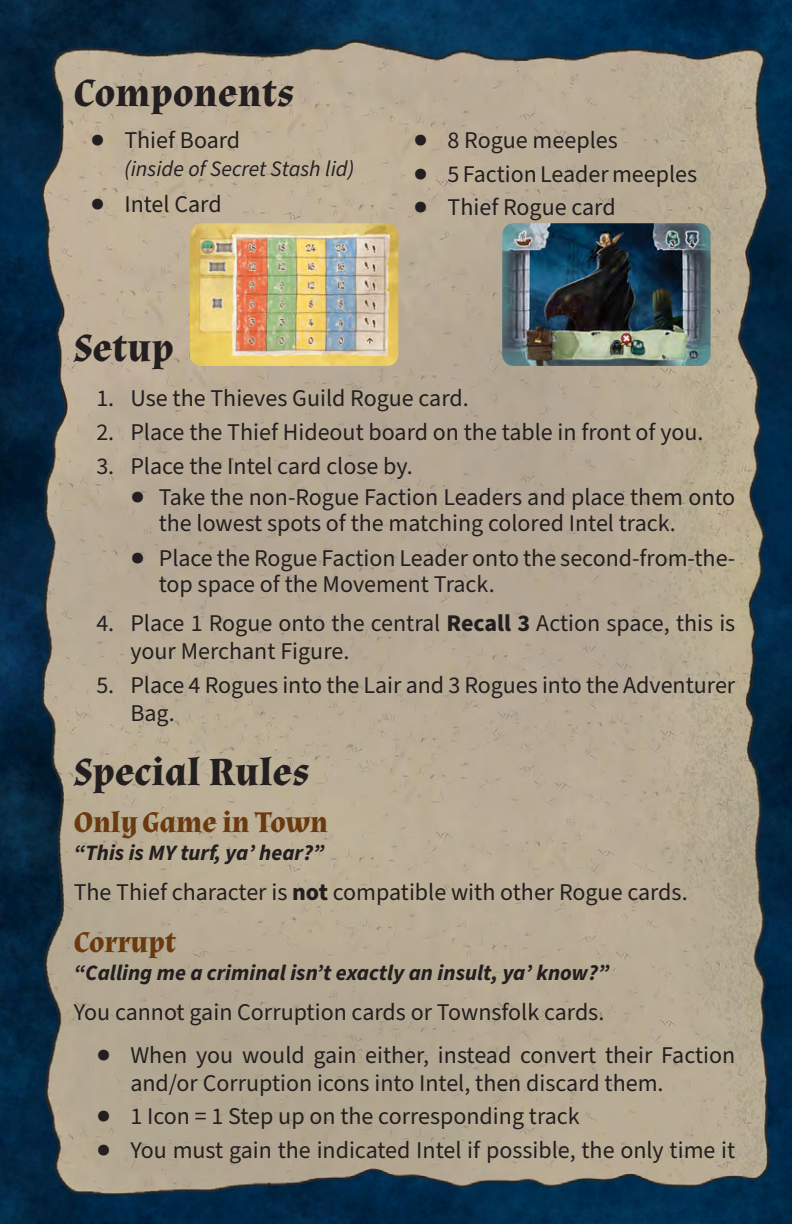
<style>
.page{position:relative;width:792px;height:1224px;background:#fff}
.page>*{position:absolute;margin:0;border:0;box-sizing:border-box;transform-origin:0 0}
.t1{font:700 40px "Almendra";letter-spacing:.01em;color:#231f20}
.t2{font:700 30px "Almendra";color:#6a390e}
.t3{font:24px/28px "Source Sans Pro";color:#231f20}
.t4{font:italic 700 22px "Source Sans Pro";color:#231f20}
.t5{font:italic 22px "Source Sans Pro";color:#231f20}
.s1{font-weight:700}
</style>
<div class="page">
<img style="left:0;top:0;width:792px;height:1224px">
<img style="left:41px;top:40px;width:728px;height:1158px">
<img style="left:190px;top:223px;width:208px;height:143px">
<img style="left:502px;top:223px;width:209px;height:143px">
<h1 class="t1" style="left:74px;top:70px;width:222px">Components</h1>
<p class="t3" style="left:90px;top:127px;width:151px">● Thief Board</p>
<p class="t5" style="left:124px;top:154px;width:231px">(inside of Secret Stash lid)</p>
<p class="t3" style="left:90px;top:191px;width:133px">● Intel Card</p>
<p class="t3" style="left:414px;top:127px;width:206px">● 8 Rogue meeples</p>
<p class="t3" style="left:414px;top:160px;width:285px">● 5 Faction Leader meeples</p>
<p class="t3" style="left:414px;top:194px;width:204px">● Thief Rogue card</p>
<h1 class="t1" style="left:74px;top:325px;width:102px">Setup</h1>
<p class="t3" style="left:96px;top:385px;width:374px">1. Use the Thieves Guild Rogue card.</p>
<p class="t3" style="left:96px;top:419px;width:609px">2. Place the Thief Hideout board on the table in front of you.</p>
<p class="t3" style="left:96px;top:453px;width:318px">3. Place the Intel card close by.</p>
<p class="t3" style="left:159px;top:485px;width:578px;line-height:26px;text-indent:-28px">● Take the non-Rogue Faction Leaders and place them onto the lowest spots of the matching colored Intel track.</p>
<p class="t3" style="left:159px;top:546px;width:578px;line-height:26px;text-indent:-28px">● Place the Rogue Faction Leader onto the second-from-the&shy;top space of the Movement Track.</p>
<p class="t3" style="left:130px;top:610px;width:606px;text-indent:-34px">4. Place 1 Rogue onto the central <span class="s1">Recall 3</span> Action space, this is your Merchant Figure.</p>
<p class="t3" style="left:130px;top:672px;width:606px;text-indent:-34px">5. Place 4 Rogues into the Lair and 3 Rogues into the Adventurer<br>Bag.</p>
<h1 class="t1" style="left:74px;top:749px;width:237px">Special Rules</h1>
<p class="t2" style="left:74px;top:805px;width:256px">Only Game in Town</p>
<p class="t4" style="left:74px;top:837px;width:252px">“This is MY turf, ya’ hear?”</p>
<p class="t3" style="left:74px;top:879px;width:615px">The Thief character is <span class="s1">not</span> compatible with other Rogue cards.</p>
<p class="t2" style="left:74px;top:925px;width:104px">Corrupt</p>
<p class="t4" style="left:74px;top:958px;width:537px">“Calling me a criminal isn’t exactly an insult, ya’ know?”</p>
<p class="t3" style="left:74px;top:999px;width:532px">You cannot gain Corruption cards or Townsfolk cards.</p>
<p class="t3" style="left:130px;top:1041px;width:606px;text-indent:-34px">● When you would gain either, instead convert their Faction and/or Corruption icons into Intel, then discard them.</p>
<p class="t3" style="left:96px;top:1103px;width:485px">● 1 Icon = 1 Step up on the corresponding track</p>
<p class="t3" style="left:96px;top:1137px;width:640px">● You must gain the indicated Intel if possible, the only time it</p>
</div>
